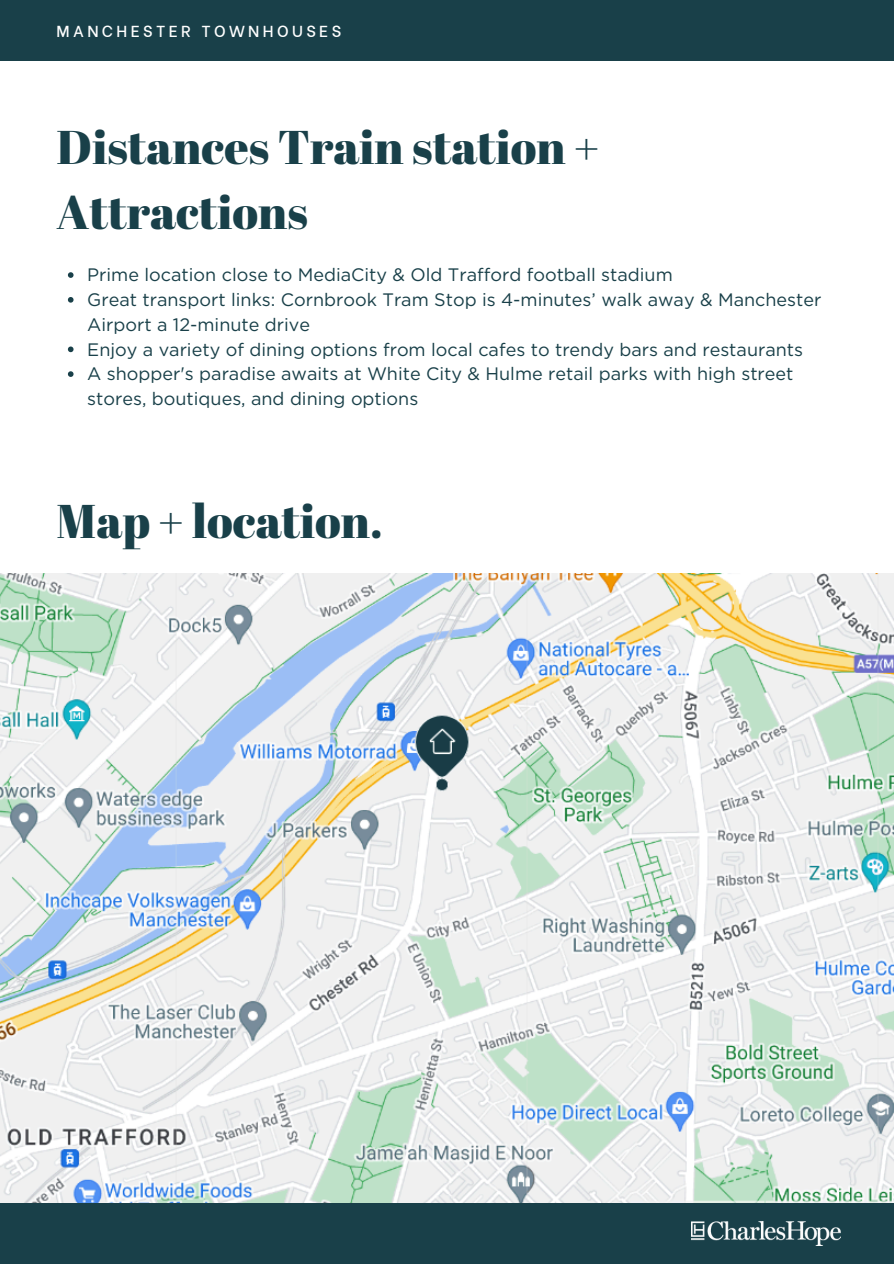
<style>
.page{position:relative;width:894px;height:1264px;background:#fff}
.page>*{position:absolute;margin:0;border:0;box-sizing:border-box;transform-origin:0 0}
.t1{font:47.25px/65.2px "Abril Fatface";color:#194049}
.t2{font:18px/24.8px "Gotham";color:#194049}
.t3{font:500 15.9px "Be Vietnam";letter-spacing:.21em;color:#fff}
</style>
<div class="page">
<img style="left:0;top:574px;width:893px;height:628px">
<div style="left:0;top:1203px;width:893px;height:60px;background:#194049"></div>
<div style="left:0;top:0;width:893px;height:60px;background:#194049"></div>
<img style="left:691px;top:1221px;width:148px;height:24px">
<svg style="left:68px;top:272px;width:5px;height:6px"></svg>
<svg style="left:68px;top:297px;width:5px;height:5px"></svg>
<svg style="left:68px;top:346px;width:5px;height:6px"></svg>
<svg style="left:68px;top:371px;width:5px;height:6px"></svg>
<p class="t3" style="left:57px;top:18px;width:286px">MANCHESTER TOWNHOUSES</p>
<h1 class="t1" style="left:57px;top:113px;width:544px">Distances Train station +<br>Attractions</h1>
<p class="t2" style="left:87px;top:262px;width:587px">Prime location close to MediaCity &amp; Old Trafford football stadium</p>
<p class="t2" style="left:87px;top:287px;width:735px">Great transport links: Cornbrook Tram Stop is 4-minutes’ walk away &amp; Manchester<br>Airport a 12-minute drive</p>
<p class="t2" style="left:87px;top:337px;width:717px">Enjoy a variety of dining options from local cafes to trendy bars and restaurants</p>
<h1 class="t2" style="left:87px;top:361px;width:707px">A shopper's paradise awaits at White City &amp; Hulme retail parks with high street stores, boutiques, and dining options</h1>
<p class="t1" style="left:57px;top:487px;width:327px">Map + location.</p>
</div>
